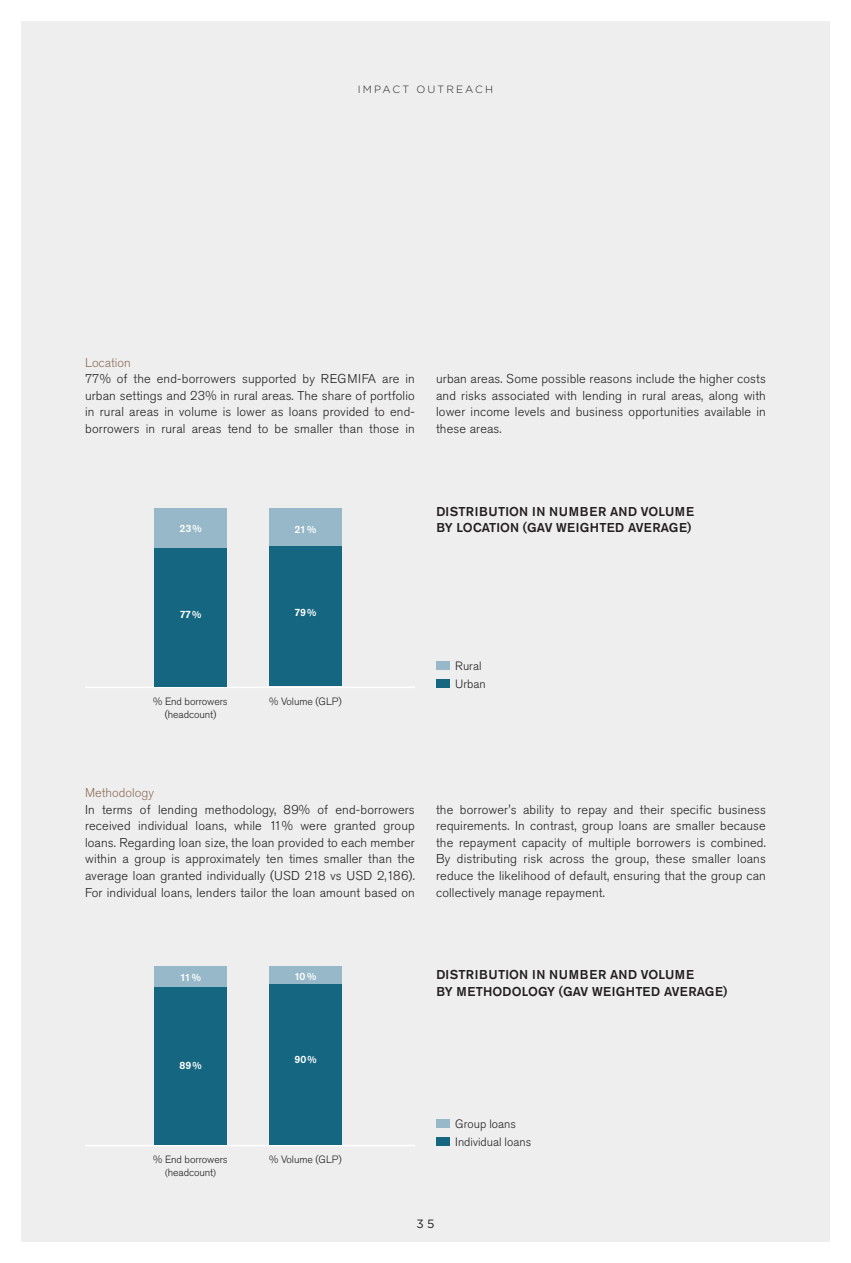
<style>
.page{position:relative;width:851px;height:1263px;background:#fff}
.page>*{position:absolute;margin:0;border:0;box-sizing:border-box;transform-origin:0 0}
.t1{font:300 12.75px/16.5px "Akzidenz Grotesk Pro";letter-spacing:.01em;color:#231f20;text-align:justify}
.t2{font:500 12.75px/16.5px "Akzidenz Grotesk Pro";letter-spacing:.01em;color:#231f20}
.t3{font:300 12.75px "Akzidenz Grotesk Pro";color:#906f5a}
.t4{font:300 12px/18px "Akzidenz Grotesk Pro";color:#231f20}
.t5{font:300 10.5px/13.5px "Akzidenz Grotesk Pro";letter-spacing:-.01em;color:#231f20;text-align:center}
.t6{font:500 10.5px "Akzidenz Grotesk Pro";letter-spacing:-.02em;color:#fff}
.t7{font:300 10.5px "Gotham";letter-spacing:.2em;color:#231f20}
.s1{font-size:9px}
</style>
<div class="page">
<div style="left:21px;top:21px;width:808px;height:1221px;background:#eeeeef"></div>
<hr style="left:85px;top:687px;width:330px;height:1px;background:#fff">
<hr style="left:85px;top:1145px;width:330px;height:1px;background:#fff">
<div style="left:269px;top:508px;width:72px;height:42px;background:#96b8c9"></div>
<div style="left:269px;top:546px;width:72px;height:140px;background:#156781"></div>
<div style="left:269px;top:966px;width:72px;height:18px;background:#96b8c9"></div>
<div style="left:269px;top:984px;width:72px;height:160px;background:#156781"></div>
<div style="left:154px;top:508px;width:73px;height:40px;background:#96b8c9"></div>
<div style="left:154px;top:548px;width:73px;height:138px;background:#156781"></div>
<div style="left:154px;top:966px;width:73px;height:21px;background:#96b8c9"></div>
<div style="left:154px;top:987px;width:73px;height:157px;background:#156781"></div>
<div style="left:436px;top:661px;width:14px;height:8px;background:#96b8c9"></div>
<div style="left:436px;top:679px;width:14px;height:8px;background:#156781"></div>
<div style="left:436px;top:1119px;width:14px;height:8px;background:#96b8c9"></div>
<div style="left:436px;top:1137px;width:14px;height:8px;background:#156781"></div>
<p class="t7" style="left:358px;top:83px;width:137px">IMPACT OUTREACH</p>
<p class="t3" style="left:85px;top:354px;width:47px">Location</p>
<p class="t1" style="left:85px;top:370px;width:331px">77% of the end-borrowers supported by REGMIFA are in urban settings and 23% in rural areas. The share of portfolio in rural areas in volume is lower as loans provided to end&shy;borrowers in rural areas tend to be smaller than those in</p>
<p class="t1" style="left:436px;top:370px;width:331px">urban areas. Some possible reasons include the higher costs and risks associated with lending in rural areas, along with lower income levels and business opportunities available in these areas.</p>
<p class="t6" style="left:179px;top:521px;width:23px">23%</p>
<p class="t6" style="left:294px;top:523px;width:23px">21%</p>
<p class="t2" style="left:436px;top:503px;width:259px">DISTRIBUTION IN NUMBER AND VOLUME<br>BY LOCATION (GAV WEIGHTED AVERAGE)</p>
<p class="t6" style="left:180px;top:607px;width:23px">77%</p>
<p class="t5" style="left:153px;top:694px;width:76px">% End borrowers (headcount)</p>
<p class="t6" style="left:294px;top:605px;width:23px">79%</p>
<p class="t5" style="left:269px;top:694px;width:74px">% Volume (GLP)</p>
<p class="t4" style="left:455px;top:657px;width:32px">Rural<br>Urban</p>
<p class="t3" style="left:85px;top:784px;width:70px">Methodology</p>
<p class="t1" style="left:85px;top:801px;width:331px">In terms of lending methodology, 89% of end-borrowers received individual loans, while 11% were granted group loans. Regarding loan size, the loan provided to each member within a group is approximately ten times smaller than the average loan granted individually (USD 218 vs USD 2,186).<br>For individual loans, lenders tailor the loan amount based on</p>
<p class="t1" style="left:436px;top:801px;width:331px">the borrower's ability to repay and their specific business requirements. In contrast, group loans are smaller because the repayment capacity of multiple borrowers is combined.<br>By distributing risk across the group, these smaller loans reduce the likelihood of default, ensuring that the group can collectively manage repayment.</p>
<p class="t6" style="left:180px;top:971px;width:22px">11%</p>
<p class="t6" style="left:294px;top:969px;width:24px">10 %</p>
<p class="t2" style="left:436px;top:966px;width:292px">DISTRIBUTION IN NUMBER AND VOLUME<br>BY METHODOLOGY (GAV WEIGHTED AVERAGE)</p>
<p class="t6" style="left:179px;top:1058px;width:24px">89%</p>
<p class="t6" style="left:294px;top:1053px;width:24px">90%</p>
<p class="t4" style="left:455px;top:1114px;width:77px">Group loans<br>Individual loans</p>
<p class="t5" style="left:153px;top:1152px;width:76px">% End borrowers <span class="s1">(</span>headcount<span class="s1">)</span></p>
<p class="t5" style="left:269px;top:1152px;width:74px">% Volume (GLP)</p>
<p class="t4" style="left:416px;top:1215px;width:19px">3 5</p>
</div>
